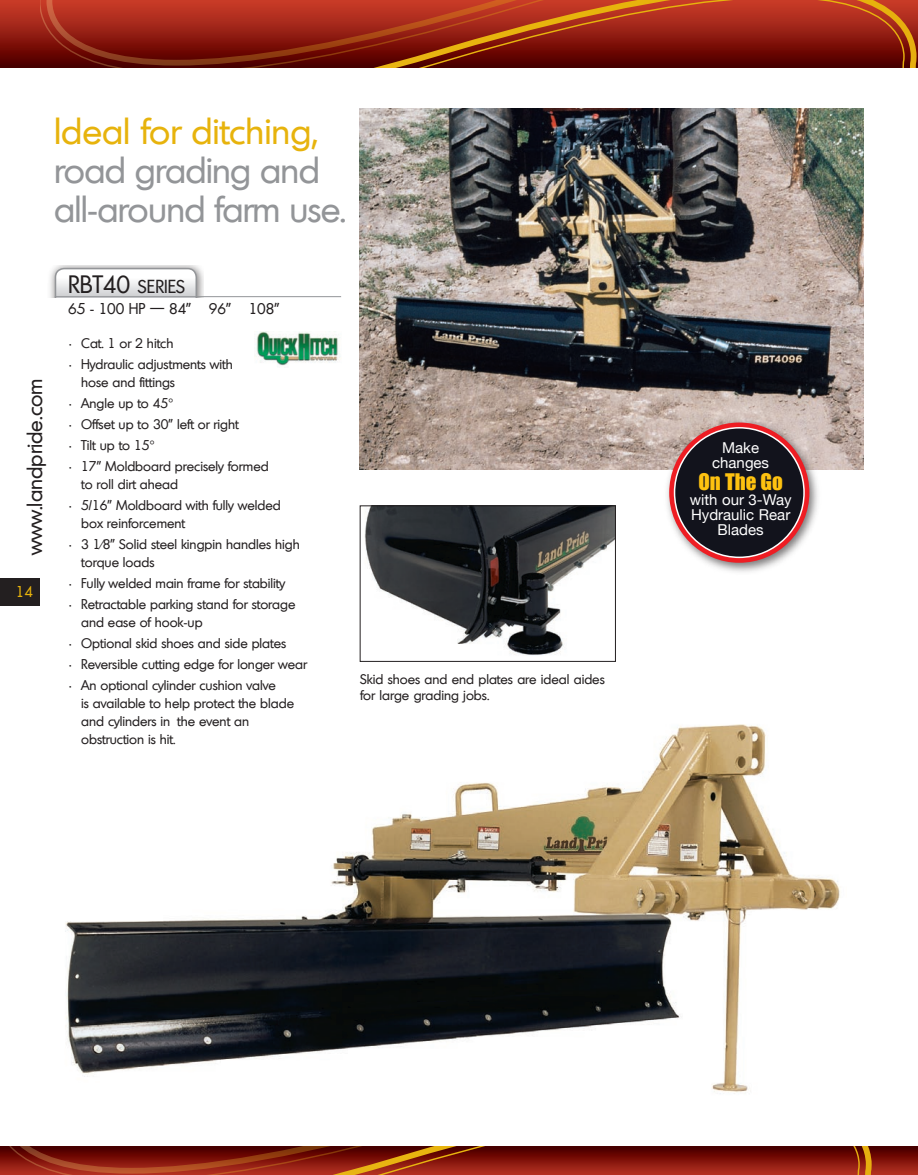
<style>
.page{position:relative;width:918px;height:1175px;background:#fff}
.page>*{position:absolute;margin:0;border:0;box-sizing:border-box;transform-origin:0 0}
.t1{font:36px/39px "Montreal";letter-spacing:-.02em;color:#939598}
.t2{font:36px "Montreal";color:#e7b30c}
.t3{font:21px "Montreal";color:#231f20}
.t4{font:21px "Impact";color:#fec210}
.t5{font:18px "Montreal";color:#231f20}
.t6{font:15px/15px "Helvetica Neue";color:#fff;text-align:center}
.t7{font:15px "Montreal";color:#231f20}
.t8{font:15px "Montreal";color:#e7b30c}
.t9{font:13.5px/18px "Montreal";color:#231f20}
.s1{font-size:24px}
.s2{font-family:"Helvetica"}
</style>
<div class="page">
<img style="left:65px;top:724px;width:775px;height:370px">
<svg style="left:0;top:0;width:41px;height:68px;background:#8e1c12"></svg>
<svg style="left:41px;top:0;width:877px;height:68px;background:#942512"></svg>
<svg style="left:0;top:1146px;width:918px;height:28px;background:#831d0d"></svg>
<div style="left:0;top:578px;width:40px;height:27px;background:#231f20"></div>
<img style="left:359px;top:108px;width:505px;height:361px">
<div style="left:47px;top:266px;width:156px;height:31px;background:#231f20;opacity:.6"></div>
<svg style="left:55px;top:268px;width:142px;height:28px"></svg>
<hr style="left:55px;top:296px;width:286px;height:1px;background:#939598">
<img style="left:254px;top:332px;width:86px;height:34px">
<div style="left:663px;top:417px;width:159px;height:158px;background:#231f20;opacity:.6"></div>
<svg style="left:669px;top:422px;width:140px;height:141px;background:#ed474c"></svg>
<div style="left:675px;top:428px;width:129px;height:129px;background:#12131c;border-radius:50%"></div>
<img style="left:364px;top:507px;width:250px;height:149px">
<div style="left:360px;top:505px;width:256px;height:157px;border:1px solid #231f20"></div>
<h1 class="t2" style="left:54px;top:108px;width:266px">Ideal for ditching,</h1>
<h1 class="t1" style="left:54px;top:150px;width:294px">road grading and all-around farm use.</h1>
<h2 class="t3" style="left:21px;top:555px;width:178px;rotate:-90deg">www.landpride.com</h2>
<p class="t8" style="left:16px;top:582px;width:19px">14</p>
<h3 class="t5" style="left:68px;top:275px;width:119px"><span class="s1">RBT40</span> SERIES</h3>
<p class="t7" style="left:68px;top:299px;width:213px">65 - 100 HP — 84” 96” 108”</p>
<p class="t9" style="left:69px;top:334px;width:106px">• Cat. 1 or 2 hitch</p>
<p class="t9" style="left:81px;top:355px;width:153px;text-indent:-12px">• Hydraulic adjustments with hose and fittings</p>
<p class="t9" style="left:69px;top:394px;width:106px">• Angle up to 45<span class="s2">°</span></p>
<p class="t9" style="left:69px;top:415px;width:171px">• Offset up to 30” left or right</p>
<p class="t9" style="left:69px;top:436px;width:87px">• Tilt up to 15<span class="s2">°</span></p>
<p class="t9" style="left:81px;top:457px;width:189px;text-indent:-12px">• 17” Moldboard precisely formed to roll dirt ahead</p>
<p class="t9" style="left:81px;top:496px;width:201px;text-indent:-12px">• 5/16” Moldboard with fully welded box reinforcement</p>
<p class="t9" style="left:81px;top:535px;width:220px;text-indent:-12px">• 3 1<span class="s2">⁄</span>8” Solid steel kingpin handles high torque loads</p>
<p class="t9" style="left:69px;top:574px;width:217px">• Fully welded main frame for stability</p>
<p class="t9" style="left:81px;top:595px;width:216px;text-indent:-12px">• Retractable parking stand for storage and ease of hook-up</p>
<p class="t9" style="left:69px;top:634px;width:219px">• Optional skid shoes and side plates</p>
<p class="t9" style="left:69px;top:655px;width:239px">• Reversible cutting edge for longer wear</p>
<p class="t9" style="left:81px;top:676px;width:214px;text-indent:-12px">• An optional cylinder cushion valve<br>is available to help protect the blade and cylinders in the event an obstruction is hit.</p>
<p class="t9" style="left:360px;top:670px;width:246px;line-height:16.2px">Skid shoes and end plates are ideal aides for large grading jobs.</p>
<p class="t6" style="left:712px;top:439px;width:58px">Make changes</p>
<h2 class="t4" style="left:699px;top:469px;width:86px">On The Go</h2>
<p class="t6" style="left:690px;top:492px;width:103px">with our 3-Way<br>Hydraulic Rear<br>Blades</p>
</div>
